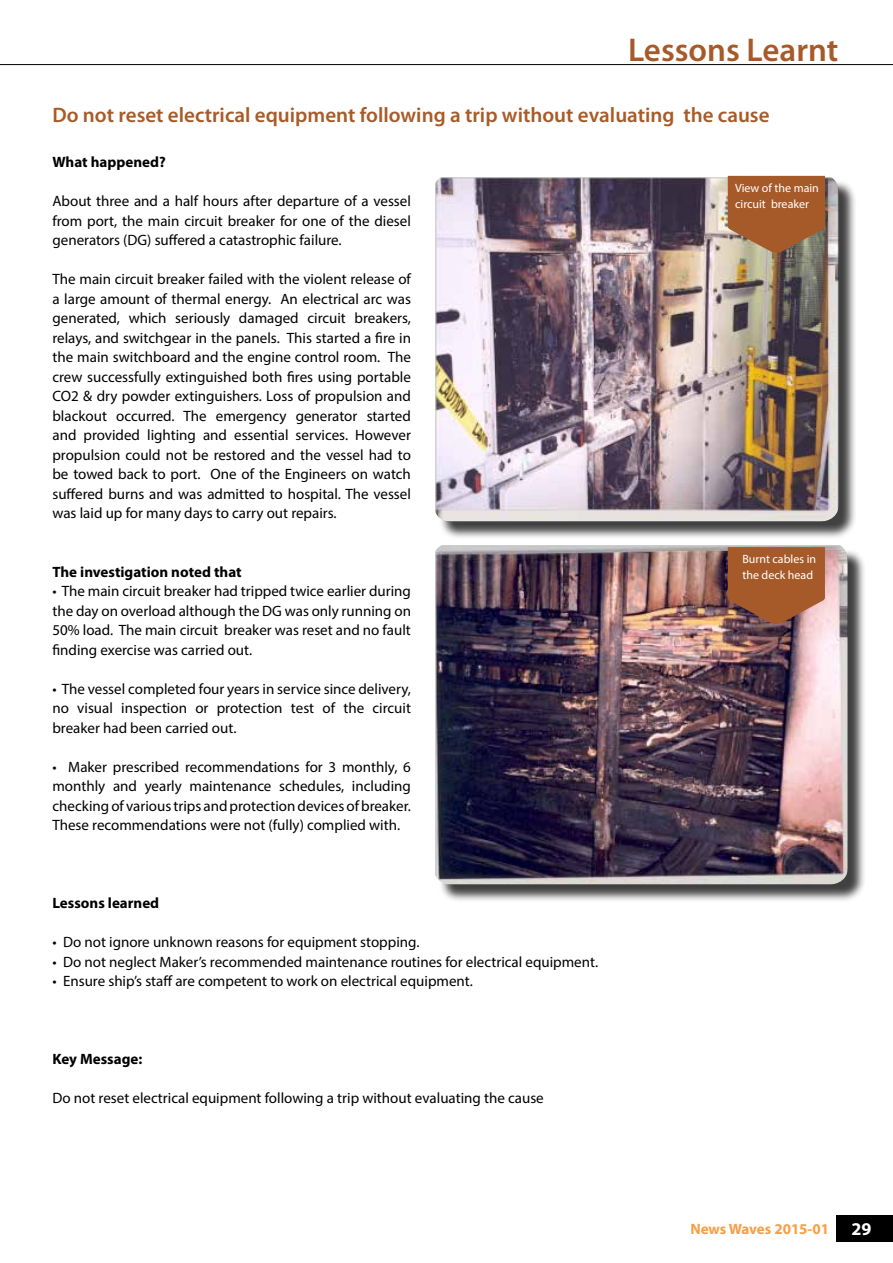
<style>
.page{position:relative;width:893px;height:1263px;background:#fff}
.page>*{position:absolute;margin:0;border:0;box-sizing:border-box;transform-origin:0 0}
.t1{font:600 33px "Myriad Pro";color:#a75a29}
.t2{font:600 21px "Myriad Pro";color:#a85b28}
.t3{font:15px/19.5px "Myriad Pro";color:#000;text-align:justify}
.t4{font:700 15px "Myriad Pro";color:#000}
.t5{font:700 15px "Myriad Pro";letter-spacing:-.005em;color:#f79f45}
.t6{font:12px/16.5px "Myriad Pro";color:#fff}
.s1{font-size:18px;color:#fff}
</style>
<div class="page">
<div style="left:836px;top:1215px;width:57px;height:26px;background:#000"></div>
<svg style="left:0;top:64px;width:893px;height:1px"></svg>
<div style="left:439px;top:179px;width:418px;height:360px;background:#000;opacity:.75"></div>
<img style="left:435px;top:176px;width:404px;height:346px">
<svg style="left:728px;top:176px;width:97px;height:77px;background:#a56337"></svg>
<div style="left:439px;top:548px;width:427px;height:354px;background:#000;opacity:.75"></div>
<img style="left:435px;top:545px;width:413px;height:339px">
<svg style="left:728px;top:547px;width:97px;height:77px;background:#a65f36"></svg>
<h1 class="t1" style="left:628px;top:29px;width:212px">Lessons Learnt</h1>
<h2 class="t2" style="left:52px;top:102px;width:719px">Do not reset electrical equipment following a trip without evaluating the cause</h2>
<p class="t4" style="left:52px;top:152px;width:115px">What happened?</p>
<p class="t3" style="left:52px;top:191px;width:360px">About three and a half hours after departure of a vessel from port, the main circuit breaker for one of the diesel generators (DG) suffered a catastrophic failure.</p>
<p class="t3" style="left:52px;top:269px;width:360px">The main circuit breaker failed with the violent release of a large amount of thermal energy. An electrical arc was generated, which seriously damaged circuit breakers, relays, and switchgear in the panels. This started a fire in the main switchboard and the engine control room. The crew successfully extinguished both fires using portable CO2 &amp; dry powder extinguishers. Loss of propulsion and blackout occurred. The emergency generator started and provided lighting and essential services. However propulsion could not be restored and the vessel had to be towed back to port. One of the Engineers on watch suffered burns and was admitted to hospital. The vessel was laid up for many days to carry out repairs.</p>
<p class="t6" style="left:735px;top:179px;width:85px">View of the main circuit breaker</p>
<p class="t4" style="left:52px;top:562px;width:191px">The investigation noted that</p>
<p class="t3" style="left:52px;top:581px;width:360px">• The main circuit breaker had tripped twice earlier during the day on overload although the DG was only running on 50% load. The main circuit breaker was reset and no fault finding exercise was carried out.</p>
<p class="t3" style="left:52px;top:679px;width:360px">• The vessel completed four years in service since delivery, no visual inspection or protection test of the circuit breaker had been carried out.</p>
<p class="t3" style="left:52px;top:757px;width:360px">• Maker prescribed recommendations for 3 monthly, 6 monthly and yearly maintenance schedules, including checking of various trips and protection devices of breaker.<br>These recommendations were not (fully) complied with.</p>
<p class="t4" style="left:52px;top:893px;width:108px">Lessons learned</p>
<p class="t3" style="left:52px;top:932px;width:368px">• Do not ignore unknown reasons for equipment stopping.</p>
<p class="t3" style="left:52px;top:952px;width:547px">• Do not neglect Maker’s recommended maintenance routines for electrical equipment.</p>
<p class="t3" style="left:52px;top:971px;width:422px">• Ensure ship’s staff are competent to work on electrical equipment.</p>
<p class="t4" style="left:52px;top:1049px;width:91px">Key Message:</p>
<p class="t3" style="left:52px;top:1088px;width:493px">Do not reset electrical equipment following a trip without evaluating the cause</p>
<p class="t6" style="left:742px;top:550px;width:75px">Burnt cables in the deck head</p>
<p class="t5" style="left:690px;top:1219px;width:182px">News Waves 2015-01 <span class="s1">29</span></p>
</div>
